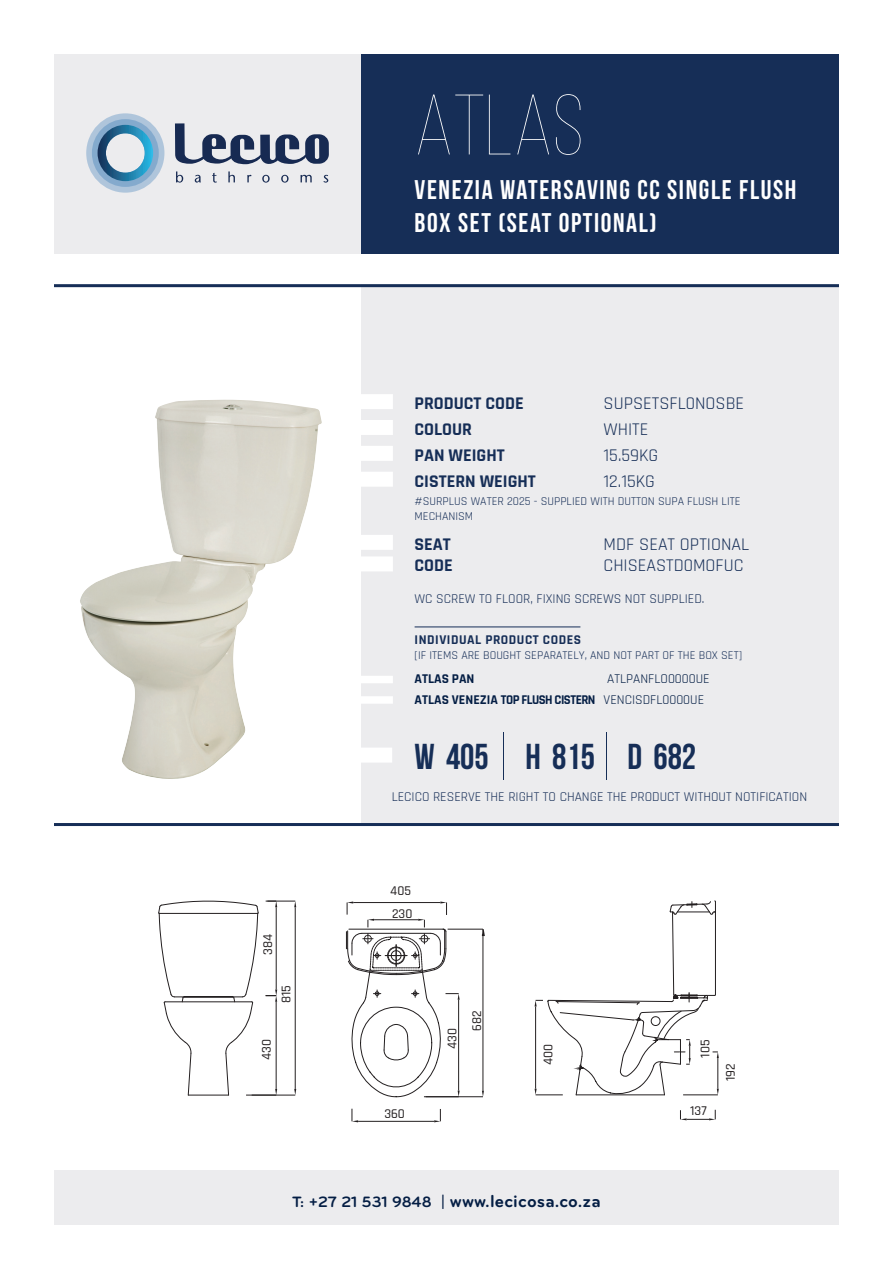
<style>
.page{position:relative;width:893px;height:1263px;background:#fff}
.page>*{position:absolute;margin:0;border:0;box-sizing:border-box;transform-origin:0 0}
.t1{font:100 85.5px "Bebas Neue";color:#fff}
.t2{font:36px "Bebas Neue";color:#162e57}
.t3{font:27px/32.4px "Bebas Neue";letter-spacing:.06em;color:#fff}
.t4{font:18px "Rajdhani";color:#162e57}
.t5{font:700 18px "Rajdhani";color:#162e57}
.t6{font:700 18px "Bryant";letter-spacing:.01em;color:#041e44}
.t7{font:13.5px "Rajdhani";color:#162e57}
.t8{font:13.5px/20.4px "Rajdhani";color:#041e44}
.t9{font:500 13.5px/24.9px "Rajdhani";color:#231f20}
.t10{font:700 13.5px "Rajdhani";letter-spacing:.04em;color:#162e57}
.t11{font:700 13.5px "Rajdhani";color:#041e44}
.t12{font:12px/14.4px "Rajdhani";color:#162e57}
.s1{font-weight:700}
.s2{font-weight:100;font-size:67.5px}
.s3{font-size:15.6px}
</style>
<div class="page">
<div style="left:54px;top:54px;width:307px;height:200px;background:#ececee"></div>
<div style="left:362px;top:284px;width:477px;height:539px;background:#ececee"></div>
<div style="left:54px;top:1170px;width:785px;height:55px;background:#ececee"></div>
<div style="left:361px;top:54px;width:478px;height:200px;background:#162e57"></div>
<hr style="left:54px;top:284px;width:785px;height:3px;background:#162e57">
<hr style="left:54px;top:823px;width:785px;height:3px;background:#162e57">
<div style="left:347px;top:747px;width:45px;height:15px;background:#fff"></div>
<div style="left:347px;top:394px;width:46px;height:15px;background:#fff"></div>
<div style="left:347px;top:420px;width:46px;height:15px;background:#fff"></div>
<div style="left:347px;top:446px;width:46px;height:15px;background:#fff"></div>
<div style="left:347px;top:472px;width:46px;height:15px;background:#fff"></div>
<div style="left:347px;top:535px;width:46px;height:15px;background:#fff"></div>
<div style="left:347px;top:556px;width:46px;height:15px;background:#fff"></div>
<hr style="left:415px;top:626px;width:165px;height:1px;background:#162e57">
<div style="left:347px;top:676px;width:46px;height:7px;background:#fff"></div>
<div style="left:347px;top:696px;width:46px;height:8px;background:#fff"></div>
<svg style="left:158px;top:900px;width:138px;height:196px"></svg>
<hr style="left:358px;top:1121px;width:76px;height:1px;background:#231f20">
<svg style="left:352px;top:1109px;width:6px;height:13px"></svg>
<svg style="left:434px;top:1109px;width:7px;height:13px"></svg>
<hr style="left:424px;top:1096px;width:59px;height:1px;background:#231f20">
<hr style="left:448px;top:929px;width:35px;height:1px;background:#231f20">
<hr style="left:483px;top:935px;width:1px;height:155px;background:#231f20">
<svg style="left:482px;top:1090px;width:2px;height:7px"></svg>
<svg style="left:480px;top:928px;width:5px;height:9px"></svg>
<svg style="left:346px;top:901px;width:114px;height:197px"></svg>
<svg style="left:680px;top:1110px;width:36px;height:10px"></svg>
<svg style="left:534px;top:900px;width:185px;height:196px"></svg>
<img style="left:80px;top:400px;width:242px;height:379px">
<svg style="left:175px;top:123px;width:154px;height:60px"></svg>
<svg style="left:86px;top:113px;width:78px;height:80px"></svg>
<h1 class="t1" style="left:415px;top:80px;width:171px">ATLAS</h1>
<h3 class="t3" style="left:415px;top:174px;width:383px">VENEZIA WATERSAVING CC SINGLE FLUSH<br>BOX SET (SEAT OPTIONAL)</h3>
<h3 class="t5" style="left:415px;top:392px;width:111px">PRODUCT CODE</h3>
<h3 class="t4" style="left:604px;top:393px;width:142px">SUPSETSFL0NOSBE</h3>
<h3 class="t5" style="left:415px;top:418px;width:59px">COLOUR</h3>
<h3 class="t4" style="left:604px;top:419px;width:46px">WHITE</h3>
<h3 class="t5" style="left:415px;top:444px;width:92px">PAN WEIGHT</h3>
<h3 class="t4" style="left:604px;top:445px;width:56px">15.59KG</h3>
<h3 class="t5" style="left:415px;top:470px;width:123px">CISTERN WEIGHT</h3>
<h3 class="t4" style="left:604px;top:471px;width:53px">12.15KG</h3>
<p class="t12" style="left:415px;top:495px;width:327px">#SURPLUS WATER 2025 - SUPPLIED WITH DUTTON SUPA FLUSH LITE<br>MECHANISM</p>
<h3 class="t5" style="left:415px;top:533px;width:38px">SEAT</h3>
<h3 class="t4" style="left:604px;top:534px;width:147px">MDF SEAT OPTIONAL</h3>
<h3 class="t5" style="left:415px;top:555px;width:40px">CODE</h3>
<h3 class="t4" style="left:604px;top:555px;width:141px">CHISEASTD0MOFUC</h3>
<p class="t7" style="left:415px;top:591px;width:291px">WC SCREW TO FLOOR, FIXING SCREWS NOT SUPPLIED.</p>
<p class="t10" style="left:415px;top:632px;width:168px">INDIVIDUAL PRODUCT CODES</p>
<p class="t12" style="left:415px;top:648px;width:329px">[IF ITEMS ARE BOUGHT SEPARATELY, AND NOT PART OF THE BOX SET]</p>
<p class="t11" style="left:415px;top:671px;width:61px">ATLAS PAN</p>
<p class="t8" style="left:415px;top:669px;width:297px;text-indent:193px">ATLPANFLO0000UE<br><span class="s1">ATLAS VENEZIA TOP FLUSH CISTERN</span> VENCISDFL0000UE</p>
<h2 class="t2" style="left:415px;top:737px;width:283px">W 405 <span class="s2">|</span> H 815 <span class="s2">|</span> D 682</h2>
<p class="t7" style="left:392px;top:789px;width:417px">LECICO RESERVE THE RIGHT TO CHANGE THE PRODUCT WITHOUT NOTIFICATION</p>
<p class="t9" style="left:256px;top:955px;width:22px;rotate:-90deg">384</p>
<p class="t9" style="left:274px;top:1003px;width:20px;rotate:-90deg">815</p>
<p class="t9" style="left:254px;top:1060px;width:22px;rotate:-90deg">430</p>
<p class="t9" style="left:390px;top:878px;width:22px">405</p>
<p class="t9" style="left:392px;top:901px;width:22px">230</p>
<p class="t9" style="left:384px;top:1102px;width:22px">360</p>
<p class="t9" style="left:440px;top:1031px;width:22px;text-indent:-18px;rotate:-90deg">430<br>682</p>
<p class="t9" style="left:536px;top:1065px;width:23px;rotate:-90deg">400</p>
<h3 class="t6" style="left:292px;top:1190px;width:310px"><span class="s3">T: +27 21 531 9848 |</span> www.lecicosa.co.za</h3>
<p class="t9" style="left:693px;top:1057px;width:19px;rotate:-90deg">105</p>
<p class="t9" style="left:690px;top:1099px;width:18px">137</p>
<p class="t9" style="left:718px;top:1081px;width:19px;rotate:-90deg">192</p>
</div>
